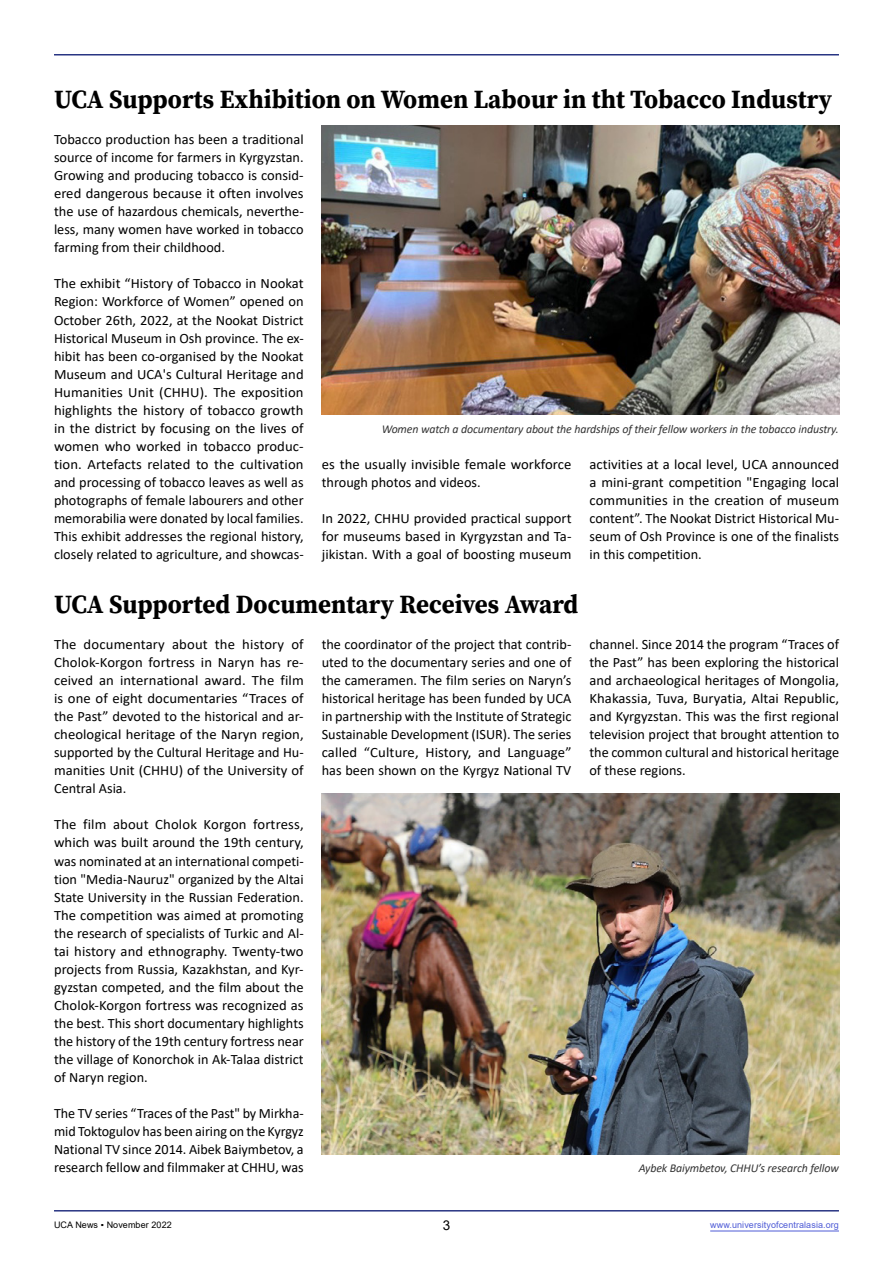
<style>
.page{position:relative;width:893px;height:1263px;background:#fff}
.page>*{position:absolute;margin:0;border:0;box-sizing:border-box;transform-origin:0 0}
.t1{font:26.25px "Source Serif Variable";color:#000;scale:.95 1}
.t2{font:14.25px/18px "Calibri";color:#000;text-align:justify}
.t3{font:13.5px "Arial";color:#000}
.t4{font:italic 12px "Calibri";letter-spacing:-.01em;color:#333}
.t5{font:9px "Arial";letter-spacing:.01em;color:#4f5cd6}
.t6{font:9px "Arial";letter-spacing:.01em;color:#000}
</style>
<div class="page">
<hr style="left:54px;top:1210px;width:785px;height:1px;background:#283583">
<hr style="left:54px;top:54px;width:785px;height:2px;background:#283583">
<img style="left:322px;top:126px;width:517px;height:289px">
<img style="left:322px;top:793px;width:517px;height:361px">
<hr style="left:710px;top:1230px;width:129px;height:1px;background:#4f5cd6">
<h1 class="t1" style="left:54px;top:82px;width:820px">UCA Supports Exhibition on Women Labour in tht Tobacco Industry</h1>
<p class="t2" style="left:54px;top:130px;width:251px">Tobacco production has been a traditional source of income for farmers in Kyrgyzstan.<br>Growing and producing tobacco is consid&shy;ered dangerous because it often involves the use of hazardous chemicals, neverthe&shy;less, many women have worked in tobacco farming from their childhood.</p>
<p class="t2" style="left:54px;top:274px;width:251px">The exhibit “History of Tobacco in Nookat Region: Workforce of Women” opened on October 26th, 2022, at the Nookat District Historical Museum in Osh province. The ex&shy;hibit has been co-organised by the Nookat Museum and UCA's Cultural Heritage and Humanities Unit (CHHU). The exposition highlights the history of tobacco growth in the district by focusing on the lives of women who worked in tobacco produc&shy;tion. Artefacts related to the cultivation and processing of tobacco leaves as well as photographs of female labourers and other memorabilia were donated by local families.<br>This exhibit addresses the regional history, closely related to agriculture, and showcas-</p>
<p class="t4" style="left:382px;top:420px;width:459px">Women watch a documentary about the hardships of their fellow workers in the tobacco industry.</p>
<p class="t2" style="left:322px;top:455px;width:251px">es the usually invisible female workforce through photos and videos.</p>
<p class="t2" style="left:322px;top:509px;width:251px">In 2022, CHHU provided practical support for museums based in Kyrgyzstan and Ta&shy;jikistan. With a goal of boosting museum</p>
<p class="t2" style="left:589px;top:455px;width:251px">activities at a local level, UCA announced a mini-grant competition "Engaging local communities in the creation of museum content”. The Nookat District Historical Mu&shy;seum of Osh Province is one of the finalists in this competition.</p>
<h1 class="t1" style="left:54px;top:587px;width:553px">UCA Supported Documentary Receives Award</h1>
<p class="t2" style="left:54px;top:635px;width:251px">The documentary about the history of Cholok-Korgon fortress in Naryn has re&shy;ceived an international award. The film is one of eight documentaries “Traces of the Past” devoted to the historical and ar&shy;cheological heritage of the Naryn region, supported by the Cultural Heritage and Hu&shy;manities Unit (CHHU) of the University of Central Asia.</p>
<p class="t2" style="left:54px;top:815px;width:251px">The film about Cholok Korgon fortress, which was built around the 19th century, was nominated at an international competi&shy;tion "Media-Nauruz" organized by the Altai State University in the Russian Federation.<br>The competition was aimed at promoting the research of specialists of Turkic and Al&shy;tai history and ethnography. Twenty-two projects from Russia, Kazakhstan, and Kyr&shy;gyzstan competed, and the film about the Cholok-Korgon fortress was recognized as the best. This short documentary highlights the history of the 19th century fortress near the village of Konorchok in Ak-Talaa district of Naryn region.</p>
<p class="t2" style="left:54px;top:1104px;width:251px">The TV series “Traces of the Past" by Mirkha&shy;mid Toktogulov has been airing on the Kyrgyz National TV since 2014. Aibek Baiymbetov, a research fellow and filmmaker at CHHU, was</p>
<p class="t2" style="left:322px;top:635px;width:251px">the coordinator of the project that contrib&shy;uted to the documentary series and one of the cameramen. The film series on Naryn’s historical heritage has been funded by UCA in partnership with the Institute of Strategic Sustainable Development (ISUR). The series called “Culture, History, and Language” has been shown on the Kyrgyz National TV</p>
<p class="t2" style="left:589px;top:635px;width:251px">channel. Since 2014 the program “Traces of the Past” has been exploring the historical and archaeological heritages of Mongolia, Khakassia, Tuva, Buryatia, Altai Republic, and Kyrgyzstan. This was the first regional television project that brought attention to the common cultural and historical heritage of these regions.</p>
<p class="t4" style="left:639px;top:1160px;width:202px">Aybek Baiymbetov, CHHU’s research fellow</p>
<p class="t6" style="left:54px;top:1218px;width:119px">UCA News ▪ November 2022</p>
<p class="t3" style="left:443px;top:1215px;width:9px">3</p>
<p class="t5" style="left:710px;top:1218px;width:130px">www.universityofcentralasia.org</p>
</div>
